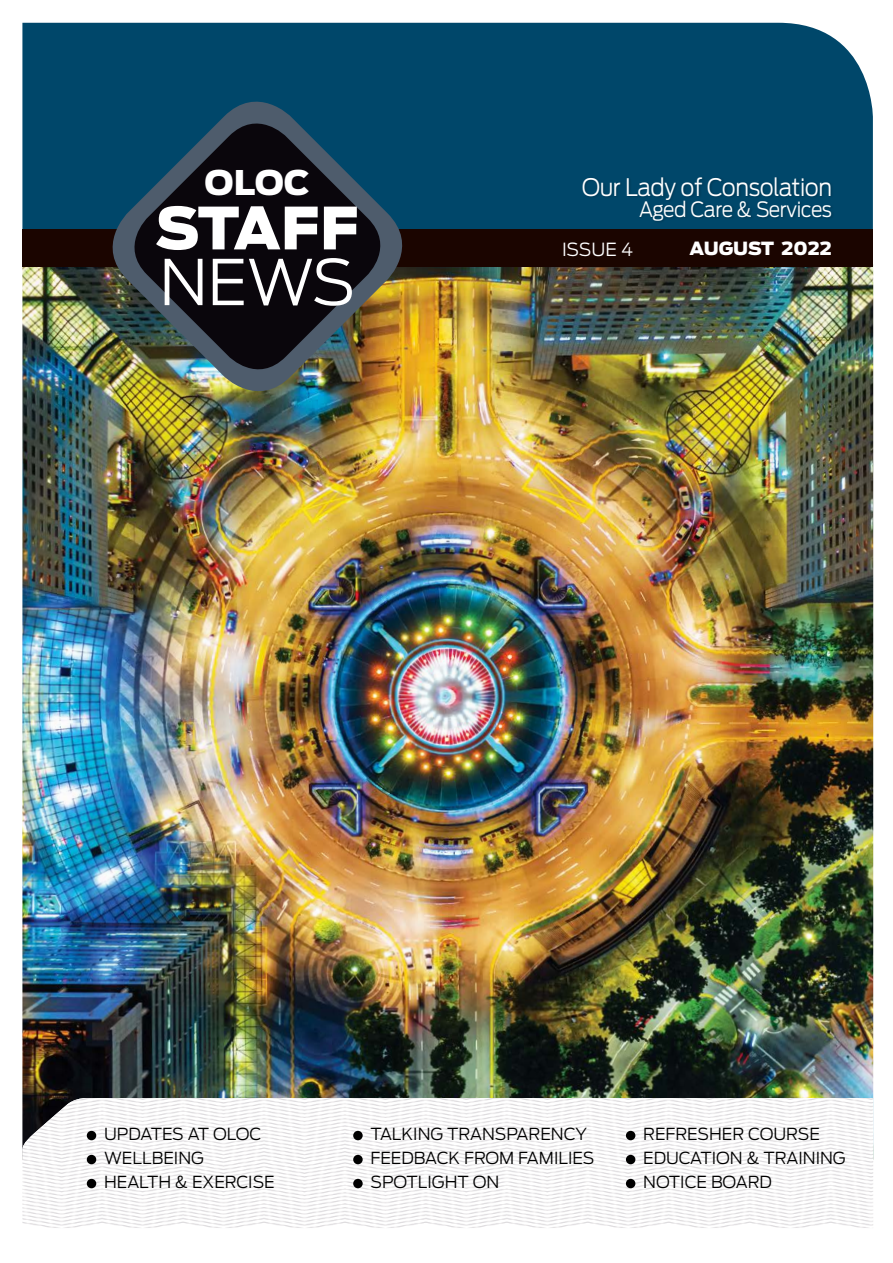
<style>
.page{position:relative;width:893px;height:1263px;background:#fff}
.page>*{position:absolute;margin:0;border:0;box-sizing:border-box;transform-origin:0 0}
.t1{font:300 62.55px "Antenna";color:#fff}
.t2{font:900 57.75px "Antenna";letter-spacing:-.015em;color:#fff}
.t3{font:900 33.75px "Antenna";color:#fff}
.t4{font:300 24px "Antenna";letter-spacing:-.02em;color:#fff;scale:.92 1}
.t5{font:300 21px "Antenna";letter-spacing:-.025em;color:#fff;scale:.92 1}
.t6{font:900 18px "Antenna";letter-spacing:-.005em;color:#fff}
.t7{font:300 18px "Antenna";letter-spacing:-.01em;color:#fff}
.t8{font:300 16.5px/24px "Antenna";color:#000}
</style>
<div class="page">
<img style="left:22px;top:267px;width:851px;height:831px">
<div style="left:22px;top:23px;width:851px;height:206px;background:#00476a"></div>
<img style="left:22px;top:1098px;width:851px;height:130px">
<div style="left:87px;top:1131px;width:9px;height:9px;background:#000;border-radius:50%"></div>
<div style="left:87px;top:1155px;width:9px;height:9px;background:#000;border-radius:50%"></div>
<div style="left:87px;top:1179px;width:9px;height:9px;background:#000;border-radius:50%"></div>
<div style="left:353px;top:1131px;width:10px;height:9px;background:#000;border-radius:50%"></div>
<div style="left:353px;top:1155px;width:10px;height:9px;background:#000;border-radius:50%"></div>
<div style="left:353px;top:1179px;width:10px;height:9px;background:#000;border-radius:50%"></div>
<div style="left:626px;top:1131px;width:9px;height:9px;background:#000;border-radius:50%"></div>
<div style="left:626px;top:1155px;width:9px;height:9px;background:#000;border-radius:50%"></div>
<div style="left:626px;top:1179px;width:9px;height:9px;background:#000;border-radius:50%"></div>
<div style="left:582px;top:177px;width:252px;height:47px;background:#004668"></div>
<div style="left:22px;top:229px;width:851px;height:38px;background:#1b0500"></div>
<img style="left:94px;top:83px;width:327px;height:327px">
<img style="left:119px;top:108px;width:277px;height:277px">
<h3 class="t3" style="left:205px;top:163px;width:107px">OLOC</h3>
<h2 class="t2" style="left:156px;top:194px;width:205px">STAFF</h2>
<h1 class="t1" style="left:159px;top:245px;width:198px">NEWS</h1>
<h3 class="t4" style="left:582px;top:173px;width:274px">Our Lady of Consolation</h3>
<p class="t5" style="left:639px;top:196px;width:211px">Aged Care &amp; Services</p>
<p class="t7" style="left:562px;top:238px;width:73px">ISSUE 4</p>
<p class="t6" style="left:689px;top:238px;width:144px">AUGUST 2022</p>
<p class="t8" style="left:104px;top:1122px;width:172px">UPDATES AT OLOC<br>WELLBEING<br>HEALTH &amp; EXERCISE</p>
<p class="t8" style="left:370px;top:1122px;width:225px">TALKING TRANSPARENCY<br>FEEDBACK FROM FAMILIES<br>SPOTLIGHT ON</p>
<p class="t8" style="left:643px;top:1122px;width:204px">REFRESHER COURSE<br>EDUCATION &amp; TRAINING<br>NOTICE BOARD</p>
</div>
